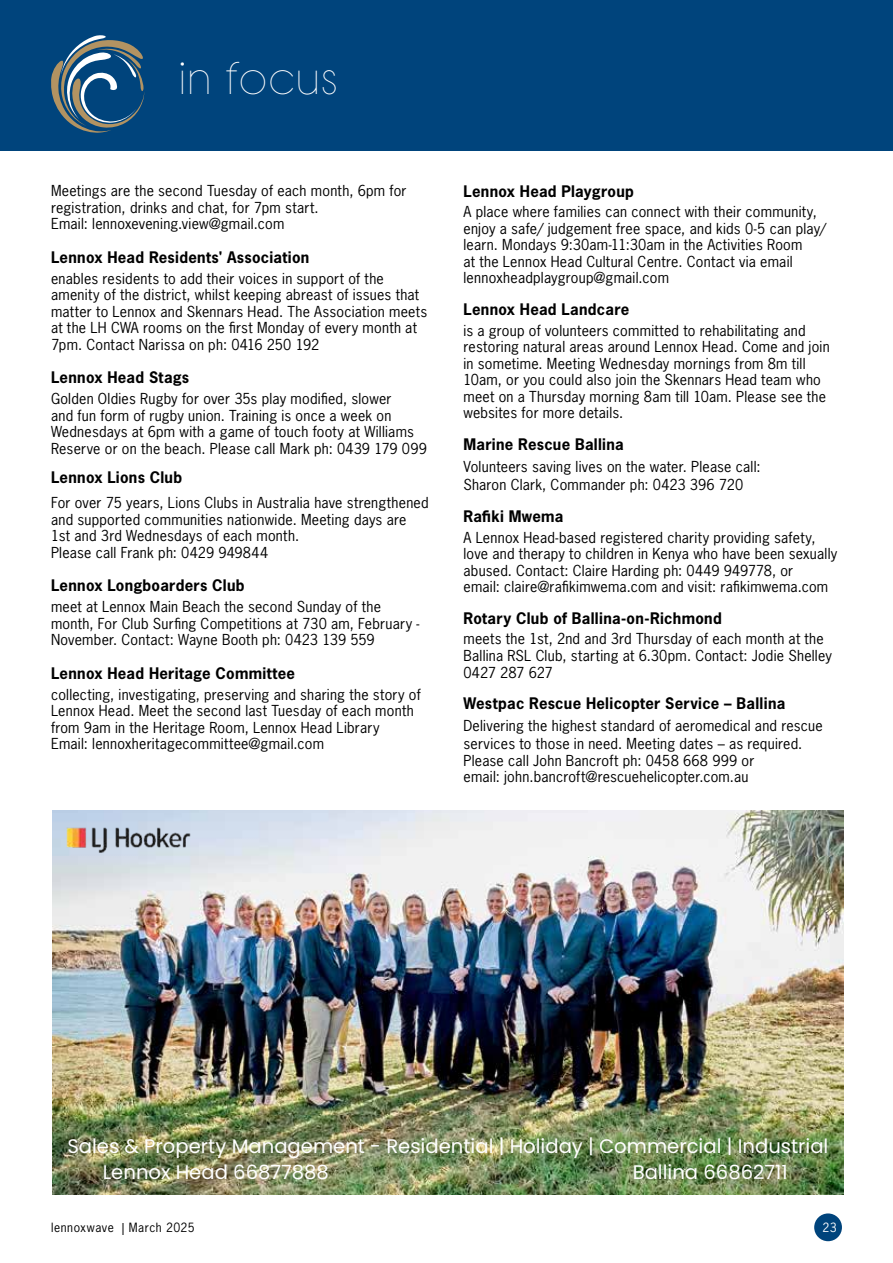
<style>
.page{position:relative;width:893px;height:1263px;background:#fff}
.page>*{position:absolute;margin:0;border:0;box-sizing:border-box;transform-origin:0 0}
.t1{font:31.5px "Bondoluo Peek";letter-spacing:.105em;color:#fff}
.t2{font:19.65px/26.8px "Poppins";color:#fff}
.t3{font:700 15px "News Gothic Std";letter-spacing:.02em;color:#000}
.t4{font:14.25px/16.5px "News Gothic Std";letter-spacing:.015em;color:#000}
.t5{font:12px "News Gothic Std";letter-spacing:.045em;color:#000}
.t6{font:12px "News Gothic Std";color:#fff}
</style>
<div class="page">
<div style="left:814px;top:1213px;width:28px;height:28px;background:#00447c;border-radius:50%"></div>
<div style="left:0;top:0;width:893px;height:151px;background:#00447c"></div>
<svg style="left:51px;top:35px;width:94px;height:98px"></svg>
<img style="left:52px;top:810px;width:791px;height:385px">
<img style="left:52px;top:810px;width:252px;height:103px">
<h1 class="t1" style="left:180px;top:61px;width:159px">IN FOCUS</h1>
<p class="t4" style="left:51px;top:182px;width:357px">Meetings are the second Tuesday of each month, 6pm for registration, drinks and chat, for 7pm start.<br>Email: lennoxevening.view@gmail.com</p>
<p class="t3" style="left:51px;top:247px;width:260px">Lennox Head Residents' Association</p>
<p class="t4" style="left:51px;top:270px;width:378px">enables residents to add their voices in support of the amenity of the district, whilst keeping abreast of issues that matter to Lennox and Skennars Head. The Association meets at the LH CWA rooms on the first Monday of every month at 7pm. Contact Narissa on ph: 0416 250 192</p>
<p class="t3" style="left:51px;top:368px;width:140px">Lennox Head Stags</p>
<p class="t4" style="left:51px;top:390px;width:377px">Golden Oldies Rugby for over 35s play modified, slower<br>and fun form of rugby union. Training is once a week on Wednesdays at 6pm with a game of touch footy at Williams Reserve or on the beach. Please call Mark ph: 0439 179 099</p>
<p class="t3" style="left:51px;top:467px;width:133px">Lennox Lions Club</p>
<p class="t4" style="left:51px;top:494px;width:379px">For over 75 years, Lions Clubs in Australia have strengthened and supported communities nationwide. Meeting days are 1st and 3rd Wednesdays of each month.<br>Please call Frank ph: 0429 949844</p>
<p class="t3" style="left:51px;top:576px;width:195px">Lennox Longboarders Club</p>
<p class="t4" style="left:51px;top:598px;width:370px">meet at Lennox Main Beach the second Sunday of the month, For Club Surfing Competitions at 730 am, February -<br>November. Contact: Wayne Booth ph: 0423 139 559</p>
<p class="t3" style="left:51px;top:663px;width:246px">Lennox Head Heritage Committee</p>
<p class="t4" style="left:51px;top:686px;width:371px">collecting, investigating, preserving and sharing the story of Lennox Head. Meet the second last Tuesday of each month from 9am in the Heritage Room, Lennox Head Library<br>Email: lennoxheritagecommittee@gmail.com</p>
<p class="t3" style="left:463px;top:181px;width:172px">Lennox Head Playgroup</p>
<p class="t4" style="left:463px;top:204px;width:364px">A place where families can connect with their community, enjoy a safe/ judgement free space, and kids 0-5 can play/ learn. Mondays 9:30am-11:30am in the Activities Room<br>at the Lennox Head Cultural Centre. Contact via email lennoxheadplaygroup@gmail.com</p>
<p class="t3" style="left:463px;top:299px;width:167px">Lennox Head Landcare</p>
<p class="t4" style="left:463px;top:322px;width:368px">is a group of volunteers committed to rehabilitating and restoring natural areas around Lennox Head. Come and join in sometime. Meeting Wednesday mornings from 8m till 10am, or you could also join the Skennars Head team who meet on a Thursday morning 8am till 10am. Please see the websites for more details.</p>
<p class="t3" style="left:463px;top:434px;width:162px">Marine Rescue Ballina</p>
<p class="t4" style="left:463px;top:458px;width:299px;line-height:18px">Volunteers saving lives on the water. Please call:<br>Sharon Clark, Commander ph: 0423 396 720</p>
<p class="t3" style="left:463px;top:506px;width:101px">Rafiki Mwema</p>
<p class="t4" style="left:463px;top:529px;width:375px">A Lennox Head-based registered charity providing safety, love and therapy to children in Kenya who have been sexually abused. Contact: Claire Harding ph: 0449 949778, or<br>email: claire@rafikimwema.com and visit: rafikimwema.com</p>
<p class="t3" style="left:463px;top:608px;width:260px">Rotary Club of Ballina-on-Richmond</p>
<p class="t4" style="left:463px;top:631px;width:370px">meets the 1st, 2nd and 3rd Thursday of each month at the<br>Ballina RSL Club, starting at 6.30pm. Contact: Jodie Shelley<br>0427 287 627</p>
<p class="t3" style="left:463px;top:693px;width:323px">Westpac Rescue Helicopter Service – Ballina</p>
<p class="t4" style="left:463px;top:717px;width:361px;line-height:18px">Delivering the highest standard of aeromedical and rescue services to those in need. Meeting dates – as required.</p>
<p class="t4" style="left:463px;top:752px;width:292px">Please call John Bancroft ph: 0458 668 999 or email: john.bancroft@rescuehelicopter.com.au</p>
<h2 class="t2" style="left:103px;top:1132px;width:727px;text-indent:-35px">Sales &amp; Property Management - Residential | Holiday | Commercial | Industrial<br>Lennox Head 66877888</h2>
<h2 class="t2" style="left:633px;top:1159px;width:157px">Ballina 66862711</h2>
<p class="t5" style="left:51px;top:1220px;width:145px">lennoxwave | March 2025</p>
<p class="t6" style="left:822px;top:1220px;width:16px">23</p>
</div>
